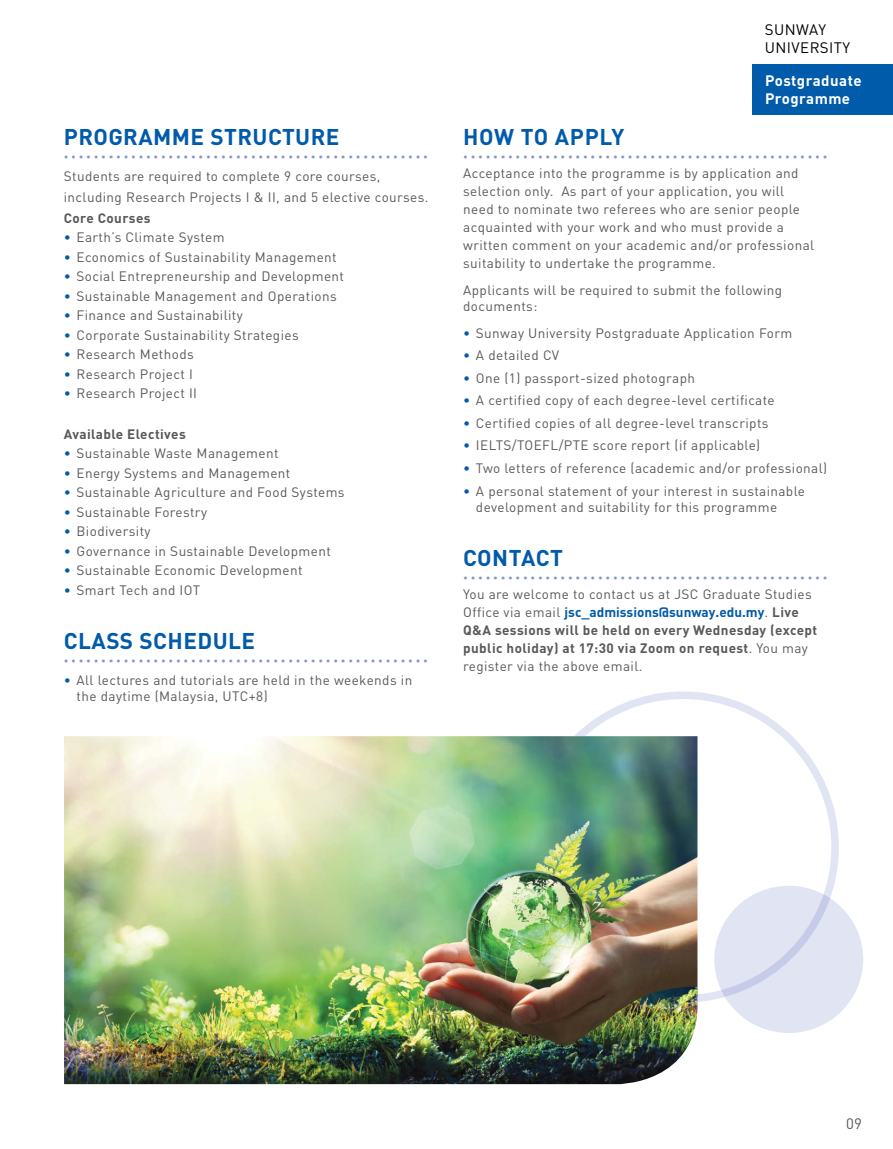
<style>
.page{position:relative;width:893px;height:1149px;background:#fff}
.page>*{position:absolute;margin:0;border:0;box-sizing:border-box;transform-origin:0 0}
.t1{font:700 22.5px "DIN Pro";letter-spacing:.02em;color:#005baa}
.t2{font:700 15px/18px "DIN Pro";letter-spacing:.03em;color:#fff}
.t3{font:15px/18px "DIN Pro";letter-spacing:.03em;color:#000}
.t4{font:15px "DIN Pro";color:#58595b}
.t5{font:13.5px/18px "DIN Pro";letter-spacing:.03em;color:#58595b}
.t6{font:700 13.5px "DIN Pro";letter-spacing:.03em;color:#58595b}
.t7{font:9px "DIN Pro";color:#8298cd}
.s1{color:#005baa}
.s2{font-weight:700;color:#005baa}
.s3{font-weight:700}
</style>
<div class="page">
<div style="left:753px;top:64px;width:140px;height:50px;background:#005baa"></div>
<div style="left:714px;top:885px;width:149px;height:147px;background:#e1e4f3;border-radius:50%"></div>
<img style="left:64px;top:736px;width:633px;height:347px">
<h1 class="t1" style="left:64px;top:121px;width:277px">PROGRAMME STRUCTURE</h1>
<p class="t7" style="left:64px;top:150px;width:366px">•••••••••••••••••••••••••••••••••••••••••••••••••</p>
<p class="t5" style="left:64px;top:164px;width:366px;line-height:21px">Students are required to complete 9 core courses, including Research Projects I &amp; II, and 5 elective courses.</p>
<p class="t6" style="left:64px;top:208px;width:88px">Core Courses</p>
<p class="t5" style="left:64px;top:227px;width:162px"><span class="s1">•</span> Earth’s Climate System</p>
<p class="t5" style="left:64px;top:247px;width:274px"><span class="s1">•</span> Economics of Sustainability Management</p>
<p class="t5" style="left:64px;top:266px;width:282px"><span class="s1">•</span> Social Entrepreneurship and Development</p>
<p class="t5" style="left:64px;top:286px;width:274px"><span class="s1">•</span> Sustainable Management and Operations</p>
<p class="t5" style="left:64px;top:305px;width:181px"><span class="s1">•</span> Finance and Sustainability</p>
<p class="t5" style="left:64px;top:325px;width:236px"><span class="s1">•</span> Corporate Sustainability Strategies</p>
<p class="t5" style="left:64px;top:344px;width:132px"><span class="s1">•</span> Research Methods</p>
<p class="t5" style="left:64px;top:364px;width:131px"><span class="s1">•</span> Research Project I</p>
<p class="t5" style="left:64px;top:383px;width:135px"><span class="s1">•</span> Research Project II</p>
<p class="t6" style="left:64px;top:424px;width:123px">Available Electives</p>
<p class="t5" style="left:64px;top:443px;width:216px"><span class="s1">•</span> Sustainable Waste Management</p>
<p class="t5" style="left:64px;top:463px;width:228px"><span class="s1">•</span> Energy Systems and Management</p>
<p class="t5" style="left:64px;top:482px;width:282px"><span class="s1">•</span> Sustainable Agriculture and Food Systems</p>
<p class="t5" style="left:64px;top:502px;width:145px"><span class="s1">•</span> Sustainable Forestry</p>
<p class="t5" style="left:64px;top:521px;width:88px"><span class="s1">•</span> Biodiversity</p>
<p class="t5" style="left:64px;top:541px;width:269px"><span class="s1">•</span> Governance in Sustainable Development</p>
<p class="t5" style="left:64px;top:560px;width:240px"><span class="s1">•</span> Sustainable Economic Development</p>
<p class="t5" style="left:64px;top:580px;width:138px"><span class="s1">•</span> Smart Tech and IOT</p>
<h1 class="t1" style="left:64px;top:625px;width:193px">CLASS SCHEDULE</h1>
<p class="t7" style="left:64px;top:654px;width:366px">•••••••••••••••••••••••••••••••••••••••••••••••••</p>
<p class="t5" style="left:77px;top:671px;width:337px;line-height:16.2px;text-indent:-13px"><span class="s1">•</span> All lectures and tutorials are held in the weekends in the daytime (Malaysia, UTC+8)</p>
<p class="t3" style="left:765px;top:20px;width:87px">SUNWAY<br>UNIVERSITY</p>
<p class="t2" style="left:765px;top:70px;width:98px">Postgraduate<br>Programme</p>
<h1 class="t1" style="left:463px;top:121px;width:163px">HOW TO APPLY</h1>
<p class="t7" style="left:463px;top:150px;width:366px">•••••••••••••••••••••••••••••••••••••••••••••••••</p>
<p class="t5" style="left:463px;top:163px;width:352px">Acceptance into the programme is by application and selection only. As part of your application, you will need to nominate two referees who are senior people acquainted with your work and who must provide a written comment on your academic and/or professional suitability to undertake the programme.</p>
<p class="t5" style="left:463px;top:281px;width:320px;line-height:16.2px">Applicants will be required to submit the following documents:</p>
<p class="t5" style="left:463px;top:323px;width:331px"><span class="s1">•</span> Sunway University Postgraduate Application Form</p>
<p class="t5" style="left:463px;top:346px;width:98px"><span class="s1">•</span> A detailed CV</p>
<p class="t5" style="left:463px;top:368px;width:233px"><span class="s1">•</span> One (1) passport-sized photograph</p>
<p class="t5" style="left:463px;top:391px;width:313px"><span class="s1">•</span> A certified copy of each degree-level certificate</p>
<p class="t5" style="left:463px;top:413px;width:307px"><span class="s1">•</span> Certified copies of all degree-level transcripts</p>
<p class="t5" style="left:463px;top:436px;width:299px"><span class="s1">•</span> IELTS/TOEFL/PTE score report (if applicable)</p>
<p class="t5" style="left:463px;top:458px;width:365px"><span class="s1">•</span> Two letters of reference (academic and/or professional)</p>
<p class="t5" style="left:476px;top:482px;width:330px;line-height:16.2px;text-indent:-13px"><span class="s1">•</span> A personal statement of your interest in sustainable development and suitability for this programme</p>
<h1 class="t1" style="left:463px;top:542px;width:101px">CONTACT</h1>
<p class="t7" style="left:463px;top:571px;width:366px">•••••••••••••••••••••••••••••••••••••••••••••••••</p>
<p class="t5" style="left:463px;top:584px;width:356px">You are welcome to contact us at JSC Graduate Studies Office via email <span class="s2">jsc_admissions@sunway.edu.my</span>. <span class="s3">Live Q&amp;A sessions will be held on every Wednesday (except public holiday) at 17:30 via Zoom on request</span>. You may register via the above email.</p>
<p class="t4" style="left:846px;top:1112px;width:17px">09</p>
</div>
